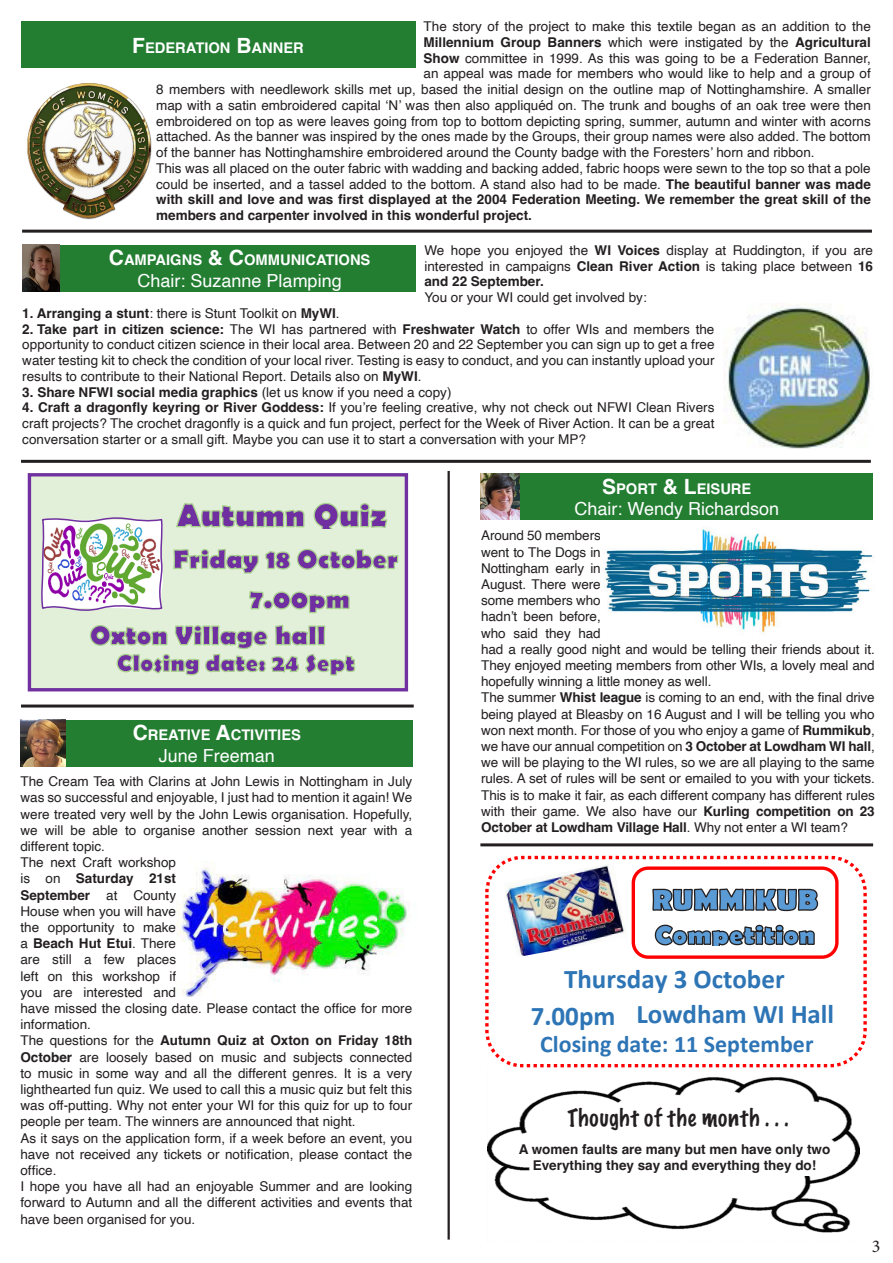
<style>
.page{position:relative;width:893px;height:1263px;background:#fff}
.page>*{position:absolute;margin:0;border:0;box-sizing:border-box;transform-origin:0 0}
.t1{font:700 27px/34.8px "Calibri";color:#2e75b6}
.t2{font:700 24px "Calibri";color:#2e75b6}
.t3{font:100 22.05px "Marker Felt";letter-spacing:.045em;color:#231f20}
.t4{font:18px "Helvetica";color:#fff}
.t5{font:18px "Minion Pro";color:#231f20}
.t6{font:700 14.7px "Helvetica";color:#fff}
.t7{font:13.5px/16.2px "Helvetica";color:#231f20;text-align:justify}
.t8{font:700 13.5px/15.8px "Helvetica";color:#231f20;text-align:justify}
.s1{font-weight:400}
.s2{font-weight:700}
.s3{font-size:21px}
</style>
<div class="page">
<div style="left:20px;top:720px;width:393px;height:47px;background:#237e32"></div>
<div style="left:23px;top:245px;width:393px;height:47px;background:#237e32"></div>
<img style="left:22px;top:245px;width:37px;height:47px">
<hr style="left:448px;top:471px;width:2px;height:768px;background:#231f20">
<hr style="left:22px;top:230px;width:850px;height:3px;background:#231f20">
<hr style="left:21px;top:460px;width:850px;height:3px;background:#231f20">
<div style="left:480px;top:473px;width:393px;height:47px;background:#237e32"></div>
<img style="left:480px;top:473px;width:40px;height:47px">
<div style="left:21px;top:21px;width:394px;height:47px;background:#237e32"></div>
<hr style="left:21px;top:704px;width:393px;height:3px;background:#231f20">
<img style="left:20px;top:720px;width:46px;height:47px">
<div style="left:485px;top:856px;width:382px;height:211px;border:3px dashed #f00;border-radius:35px"></div>
<div style="left:632px;top:866px;width:207px;height:93px;border:3px solid #f00;border-radius:15px"></div>
<svg style="left:652px;top:888px;width:167px;height:58px"></svg>
<img style="left:504px;top:863px;width:122px;height:94px">
<div style="left:29px;top:475px;width:377px;height:215px;background:#e2f0d9"></div>
<div style="left:28px;top:473px;width:380px;height:218px;border:3px solid #7030a0"></div>
<svg style="left:41px;top:502px;width:358px;height:174px"></svg>
<img style="left:604px;top:529px;width:269px;height:105px">
<hr style="left:480px;top:843px;width:393px;height:3px;background:#231f20">
<img style="left:27px;top:83px;width:125px;height:137px">
<img style="left:723px;top:305px;width:147px;height:144px">
<img style="left:176px;top:861px;width:233px;height:135px">
<img style="left:487px;top:1077px;width:373px;height:156px">
<div style="left:777px;top:1150px;width:36px;height:26px;background:#fff"></div>
<p class="t7" style="left:424px;top:19px;width:449px">The story of the project to make this textile began as an addition to the</p>
<p class="t8" style="left:424px;top:36px;width:449px">Millennium Group Banners <span class="s1">which were instigated by the</span> Agricultural</p>
<p class="t7" style="left:424px;top:50px;width:449px"><span class="s2">Show</span> committee in 1999. As this was going to be a Federation Banner,</p>
<p class="t7" style="left:424px;top:66px;width:449px">an appeal was made for members who would like to help and a group of</p>
<p class="t7" style="left:156px;top:82px;width:716px">8 members with needlework skills met up, based the initial design on the outline map of Nottinghamshire. A smaller</p>
<p class="t7" style="left:156px;top:98px;width:716px">map with a satin embroidered capital ‘N’ was then also appliquéd on. The trunk and boughs of an oak tree were then</p>
<p class="t7" style="left:156px;top:113px;width:716px">embroidered on top as were leaves going from top to bottom depicting spring, summer, autumn and winter with acorns</p>
<p class="t7" style="left:156px;top:129px;width:716px">attached. As the banner was inspired by the ones made by the Groups, their group names were also added. The bottom</p>
<p class="t7" style="left:156px;top:145px;width:660px">of the banner has Nottinghamshire embroidered around the County badge with the Foresters’ horn and ribbon.</p>
<p class="t8" style="left:156px;top:162px;width:716px"><span class="s1">This was all placed on the outer fabric with wadding and backing added, fabric hoops were sewn to the top so that a pole could be inserted, and a tassel added to the bottom. A stand also had to be made.</span> The beautiful banner was made with skill and love and was first displayed at the 2004 Federation Meeting. We remember the great skill of the members and carpenter involved in this wonderful project.</p>
<p class="t6" style="left:132px;top:38px;width:173px"><span class="s3">F</span>EDERATION <span class="s3">B</span>ANNER</p>
<p class="t6" style="left:109px;top:251px;width:262px"><span class="s3">C</span>AMPAIGNS <span class="s3">&amp; C</span>OMMUNICATIONS</p>
<p class="t4" style="left:138px;top:267px;width:206px">Chair: Suzanne Plamping</p>
<p class="t7" style="left:424px;top:243px;width:450px;line-height:15.8px">We hope you enjoyed the <span class="s2">WI Voices</span> display at Ruddington, if you are interested in campaigns <span class="s2">Clean River Action</span> is taking place between <span class="s2">16 and 22 September.</span></p>
<p class="t7" style="left:424px;top:290px;width:224px">You or your WI could get involved by:</p>
<p class="t7" style="left:22px;top:305px;width:319px"><span class="s2">1. Arranging a stunt</span>: there is Stunt Toolkit on <span class="s2">MyWI</span>.</p>
<p class="t7" style="left:22px;top:321px;width:694px;line-height:15.8px"><span class="s2">2. Take part in citizen science:</span> The WI has partnered with <span class="s2">Freshwater Watch</span> to offer WIs and members the opportunity to conduct citizen science in their local area. Between 20 and 22 September you can sign up to get a free water testing kit to check the condition of your local river. Testing is easy to conduct, and you can instantly upload your results to contribute to their National Report. Details also on <span class="s2">MyWI</span>.</p>
<p class="t8" style="left:22px;top:386px;width:431px">3. Share NFWI social media graphics <span class="s1">(let us know if you need a copy)</span></p>
<p class="t7" style="left:22px;top:400px;width:694px;line-height:15.8px"><span class="s2">4. Craft a dragonfly keyring or River Goddess:</span> If you’re feeling creative, why not check out NFWI Clean Rivers craft projects? The crochet dragonfly is a quick and fun project, perfect for the Week of River Action. It can be a great conversation starter or a small gift. Maybe you can use it to start a conversation with your MP?</p>
<p class="t6" style="left:133px;top:726px;width:169px"><span class="s3">C</span>REATIVE <span class="s3">A</span>CTIVITIES</p>
<p class="t4" style="left:159px;top:742px;width:118px">June Freeman</p>
<p class="t7" style="left:20px;top:774px;width:393px">The Cream Tea with Clarins at John Lewis in Nottingham in July was so successful and enjoyable, I just had to mention it again! We were treated very well by the John Lewis organisation. Hopefully, we will be able to organise another session next year with a different topic.</p>
<p class="t7" style="left:20px;top:855px;width:393px;text-align:left">The next Craft workshop<br>is on <span class="s2">Saturday 21st<br>September</span> at County<br>House when you will have<br>the opportunity to make<br>a <span class="s2">Beach Hut Etui</span>. There<br>are still a few places<br>left on this workshop if<br>you are interested and<br>have missed the closing date. Please contact the office for more information.</p>
<p class="t7" style="left:20px;top:1033px;width:393px">The questions for the <span class="s2">Autumn Quiz at Oxton on Friday 18th October</span> are loosely based on music and subjects connected to music in some way and all the different genres. It is a very lighthearted fun quiz. We used to call this a music quiz but felt this was off-putting. Why not enter your WI for this quiz for up to four people per team. The winners are announced that night.</p>
<p class="t7" style="left:20px;top:1130px;width:393px">As it says on the application form, if a week before an event, you have not received any tickets or notification, please contact the office.</p>
<p class="t7" style="left:20px;top:1179px;width:393px">I hope you have all had an enjoyable Summer and are looking forward to Autumn and all the different activities and events that have been organised for you.</p>
<p class="t6" style="left:602px;top:479px;width:151px"><span class="s3">S</span>PORT <span class="s3">&amp; L</span>EISURE</p>
<p class="t4" style="left:574px;top:495px;width:206px">Chair: Wendy Richardson</p>
<p class="t7" style="left:481px;top:528px;width:395px;text-align:left">Around 50 members<br>went to The Dogs in<br>Nottingham early in<br>August. There were<br>some members who<br>hadn’t been before,<br>who said they had<br>had a really good night and would be telling their friends about it.<br>They enjoyed meeting members from other WIs, a lovely meal and hopefully winning a little money as well.</p>
<p class="t7" style="left:481px;top:690px;width:395px">The summer <span class="s2">Whist league</span> is coming to an end, with the final drive being played at Bleasby on 16 August and I will be telling you who won next month. For those of you who enjoy a game of <span class="s2">Rummikub</span>, we have our annual competition on <span class="s2">3 October at Lowdham WI hall</span>, we will be playing to the WI rules, so we are all playing to the same rules. A set of rules will be sent or emailed to you with your tickets.<br>This is to make it fair, as each different company has different rules with their game. We also have our <span class="s2">Kurling competition on 23<br>October at Lowdham Village Hall</span>. Why not enter a WI team?</p>
<p class="t1" style="left:531px;top:961px;width:305px;text-indent:33px">Thursday 3 October<br>7.00pm Lowdham WI Hall</p>
<p class="t2" style="left:540px;top:1027px;width:275px">Closing date: 11 September</p>
<p class="t3" style="left:567px;top:1100px;width:223px">Thought of the month . . .</p>
<p class="t8" style="left:519px;top:1143px;width:313px">A women faults are many but men have only two</p>
<p class="t8" style="left:533px;top:1159px;width:285px">Everything they say and everything they do!</p>
<p class="t5" style="left:872px;top:1234px;width:10px">3</p>
</div>
